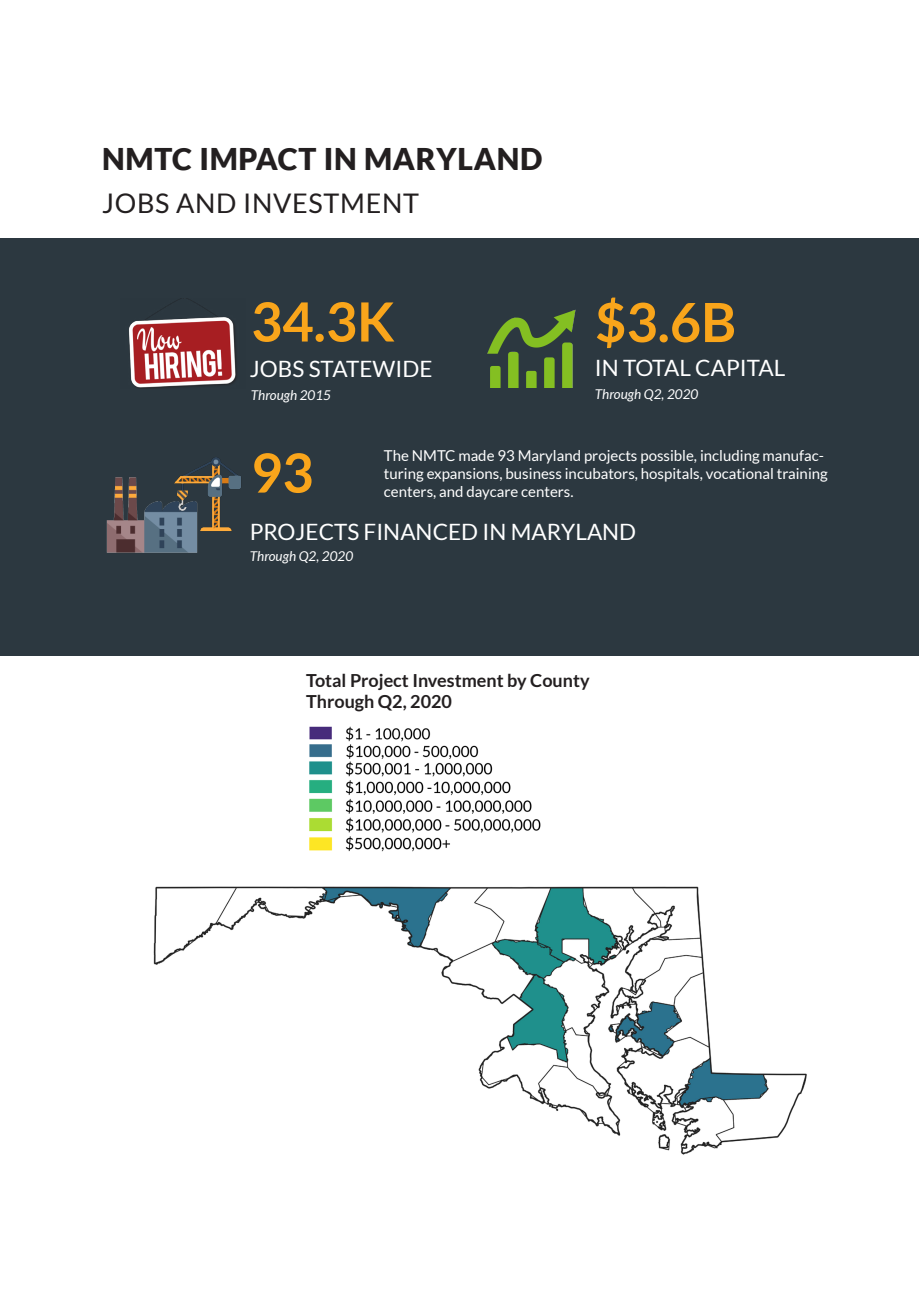
<style>
.page{position:relative;width:919px;height:1289px;background:#fff}
.page>*{position:absolute;margin:0;border:0;box-sizing:border-box;transform-origin:0 0}
.t1{font:700 54px "Lato";color:#f9a51b}
.Heading_1{font:900 30px "Lato";letter-spacing:.025em;color:#231f20}
.Heading_1-2{font:27px "Lato";letter-spacing:.025em;color:#231f20}
.t2{font:22.5px "Lato";color:#fff}
.t3{font:700 18px "Lato";color:#231f20}
.t4{font:15px/18px "Lato";color:#fff}
.t5{font:italic 13.5px "Lato";color:#fff}
</style>
<div class="page">
<div style="left:0;top:238px;width:918px;height:417px;background:#2c3840"></div>
<img style="left:106px;top:477px;width:92px;height:76px">
<img style="left:129px;top:298px;width:108px;height:91px">
<img style="left:487px;top:309px;width:89px;height:79px">
<img style="left:162px;top:457px;width:79px;height:81px">
<img style="left:309px;top:726px;width:232px;height:126px">
<img style="left:153px;top:886px;width:654px;height:269px">
<p class="Heading_1" style="left:102px;top:141px;width:442px">NMTC IMPACT IN MARYLAND</p>
<p class="Heading_1-2" style="left:102px;top:188px;width:318px">JOBS AND INVESTMENT</p>
<p class="t1" style="left:251px;top:291px;width:145px">34.3K</p>
<p class="t2" style="left:250px;top:356px;width:184px">JOBS STATEWIDE</p>
<p class="t1" style="left:595px;top:291px;width:143px">$3.6B</p>
<p class="t2" style="left:595px;top:355px;width:192px">IN TOTAL CAPITAL</p>
<p class="t5" style="left:251px;top:388px;width:82px">Through 2015</p>
<p class="t5" style="left:595px;top:386px;width:105px">Through Q2, 2020</p>
<p class="t4" style="left:384px;top:447px;width:445px">The NMTC made 93 Maryland projects possible, including manufac&shy;turing expansions, business incubators, hospitals, vocational training</p>
<p class="t1" style="left:251px;top:442px;width:64px">93</p>
<p class="t4" style="left:384px;top:483px;width:191px">centers, and daycare centers.</p>
<p class="t2" style="left:250px;top:519px;width:388px">PROJECTS FINANCED IN MARYLAND</p>
<p class="t5" style="left:250px;top:549px;width:105px">Through Q2, 2020</p>
<p class="t3" style="left:306px;top:669px;width:285px">Total Project Investment by County</p>
<p class="t3" style="left:306px;top:691px;width:147px">Through Q2, 2020</p>
</div>
